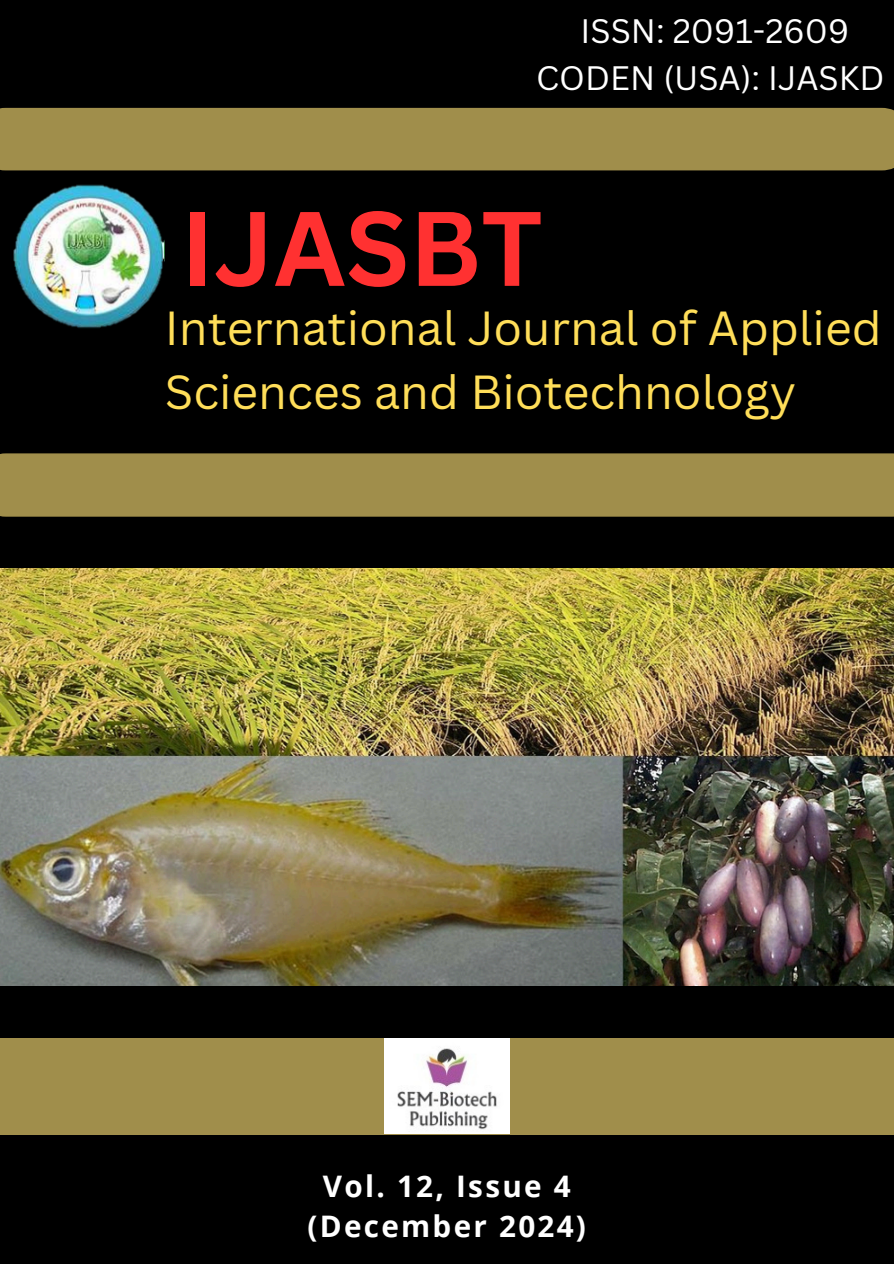
<style>
.page{position:relative;width:894px;height:1264px;background:#fff}
.page>*{position:absolute;margin:0;border:0;box-sizing:border-box;transform-origin:0 0}
.t1{font:700 103.35px "Canva Sans";color:#ff3131}
.t2{font:46.5px/64.2px "Canva Sans";color:#ffde59}
.t3{font:33px/46.2px "Canva Sans";color:#fff;text-align:center}
.t4{font:700 29.7px "Open Sans";letter-spacing:.075em;color:#fff}
</style>
<div class="page">
<div style="left:0;top:0;width:893px;height:1263px;background:#000"></div>
<img style="left:14px;top:184px;width:151px;height:144px">
<div style="left:0;top:453px;width:893px;height:63px;background:#a08e4b"></div>
<div style="left:0;top:108px;width:893px;height:62px;background:#a08e4b"></div>
<div style="left:0;top:1038px;width:893px;height:96px;background:#a08e4b"></div>
<img style="left:384px;top:1038px;width:125px;height:95px">
<img style="left:0;top:569px;width:893px;height:416px">
<p class="t3" style="left:536px;top:7px;width:350px">ISSN: 2091-2609<br>CODEN (USA): IJASKD</p>
<h1 class="t1" style="left:180px;top:175px;width:363px">IJASBT</h1>
<h2 class="t2" style="left:165px;top:294px;width:718px">International Journal of Applied<br>Sciences and Biotechnology</h2>
<h3 class="t4" style="left:323px;top:1164px;width:249px">Vol. 12, Issue 4</h3>
<p class="t4" style="left:307px;top:1205px;width:280px">(December 2024)</p>
</div>
